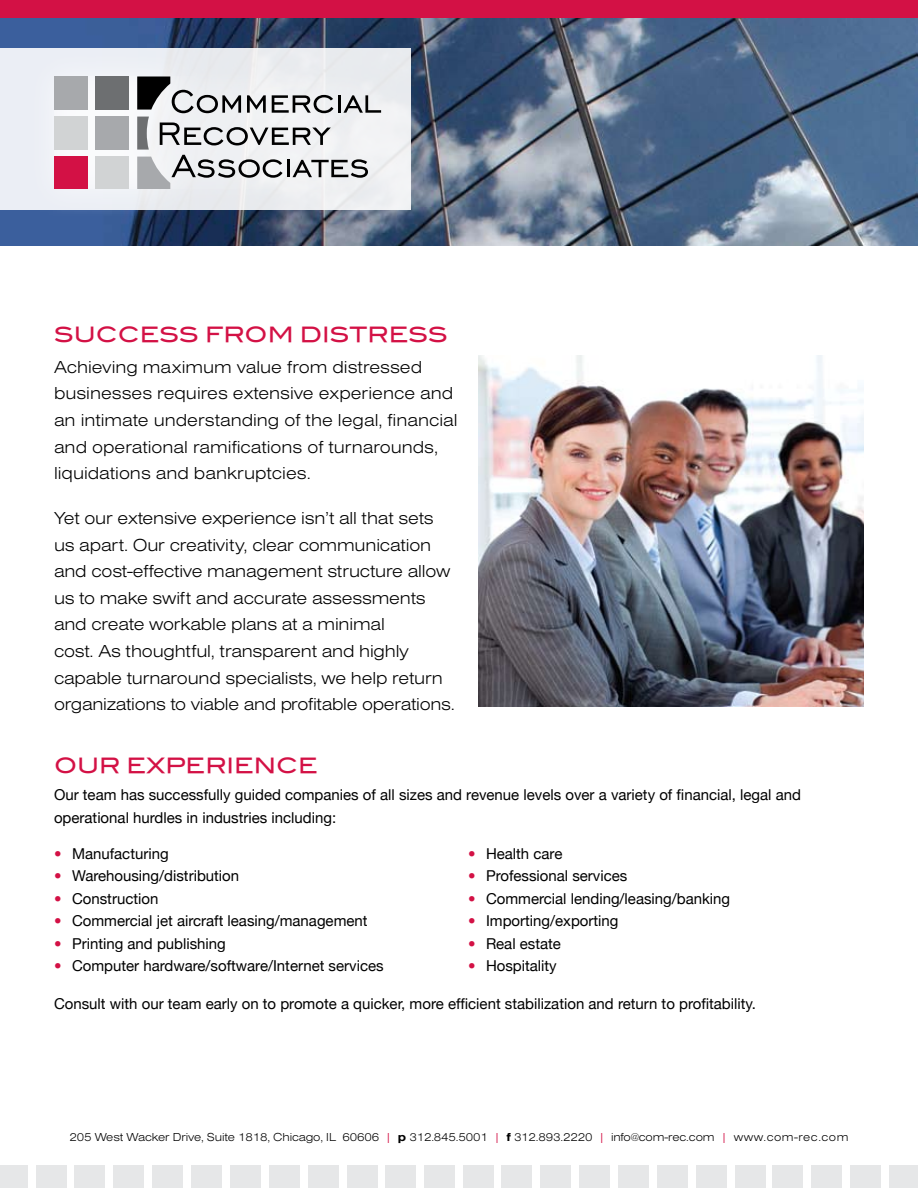
<style>
.page{position:relative;width:918px;height:1188px;background:#fff}
.page>*{position:absolute;margin:0;border:0;box-sizing:border-box;transform-origin:0 0}
.t1{font:21px "Blair Md ITCTT Medium";color:#d31145}
.t2{font:18px/26.5px "Sans Light Extended DTC";letter-spacing:-.01em;color:#000}
.t3{font:15px/22.5px "Helvetica Neue";color:#000}
.t4{font:12px "Sans Light Extended DTC";letter-spacing:-.01em;color:#000}
.s1{color:#d31145}
.s2{font-family:"Sans Extended Medium DTC"}
</style>
<div class="page">
<img style="left:0;top:18px;width:918px;height:228px">
<div style="left:0;top:48px;width:411px;height:162px;background:#ebeef5"></div>
<div style="left:22px;top:44px;width:406px;height:184px;background:#fff;opacity:.75"></div>
<div style="left:54px;top:76px;width:334px;height:113px;background:#fff"></div>
<div style="left:96px;top:157px;width:33px;height:32px;background:#d1d3d4"></div>
<div style="left:96px;top:117px;width:33px;height:33px;background:#a7a9ac"></div>
<div style="left:96px;top:76px;width:33px;height:34px;background:#6d6f71"></div>
<div style="left:54px;top:157px;width:33px;height:32px;background:#d31145"></div>
<div style="left:54px;top:117px;width:33px;height:33px;background:#d1d3d4"></div>
<div style="left:54px;top:76px;width:33px;height:34px;background:#a7a9ac"></div>
<svg style="left:137px;top:76px;width:244px;height:113px"></svg>
<div style="left:0;top:0;width:918px;height:18px;background:#d31145"></div>
<div style="left:0;top:1166px;width:27px;height:22px;background:#e6e7e8"></div>
<div style="left:36px;top:1166px;width:30px;height:22px;background:#e6e7e8"></div>
<div style="left:75px;top:1166px;width:30px;height:22px;background:#e6e7e8"></div>
<div style="left:114px;top:1166px;width:30px;height:22px;background:#e6e7e8"></div>
<div style="left:153px;top:1166px;width:30px;height:22px;background:#e6e7e8"></div>
<div style="left:191px;top:1166px;width:31px;height:22px;background:#e6e7e8"></div>
<div style="left:230px;top:1166px;width:31px;height:22px;background:#e6e7e8"></div>
<div style="left:269px;top:1166px;width:31px;height:22px;background:#e6e7e8"></div>
<div style="left:308px;top:1166px;width:30px;height:22px;background:#e6e7e8"></div>
<div style="left:347px;top:1166px;width:30px;height:22px;background:#e6e7e8"></div>
<div style="left:385px;top:1166px;width:30px;height:22px;background:#e6e7e8"></div>
<div style="left:424px;top:1166px;width:30px;height:22px;background:#e6e7e8"></div>
<div style="left:463px;top:1166px;width:30px;height:22px;background:#e6e7e8"></div>
<div style="left:502px;top:1166px;width:30px;height:22px;background:#e6e7e8"></div>
<div style="left:541px;top:1166px;width:30px;height:22px;background:#e6e7e8"></div>
<div style="left:579px;top:1166px;width:31px;height:22px;background:#e6e7e8"></div>
<div style="left:618px;top:1166px;width:31px;height:22px;background:#e6e7e8"></div>
<div style="left:657px;top:1166px;width:31px;height:22px;background:#e6e7e8"></div>
<div style="left:696px;top:1166px;width:30px;height:22px;background:#e6e7e8"></div>
<div style="left:735px;top:1166px;width:30px;height:22px;background:#e6e7e8"></div>
<div style="left:773px;top:1166px;width:30px;height:22px;background:#e6e7e8"></div>
<div style="left:812px;top:1166px;width:30px;height:22px;background:#e6e7e8"></div>
<div style="left:850px;top:1166px;width:31px;height:22px;background:#e6e7e8"></div>
<div style="left:889px;top:1166px;width:29px;height:22px;background:#e6e7e8"></div>
<img style="left:478px;top:356px;width:386px;height:350px">
<p class="t1" style="left:54px;top:317px;width:395px">SUCCESS FROM DISTRESS</p>
<p class="t2" style="left:54px;top:354px;width:405px">Achieving maximum value from distressed businesses requires extensive experience and an intimate understanding of the legal, financial and operational ramifications of turnarounds, liquidations and bankruptcies.</p>
<p class="t2" style="left:54px;top:505px;width:402px">Yet our extensive experience isn’t all that sets us apart. Our creativity, clear communication and cost-effective management structure allow us to make swift and accurate assessments and create workable plans at a minimal<br>cost. As thoughtful, transparent and highly capable turnaround specialists, we help return organizations to viable and profitable operations.</p>
<p class="t1" style="left:54px;top:749px;width:44px">OUR</p>
<p class="t1" style="left:127px;top:749px;width:77px">EXPERIE</p>
<p class="t1" style="left:254px;top:749px;width:43px">NCE</p>
<p class="t3" style="left:54px;top:784px;width:749px">Our team has successfully guided companies of all sizes and revenue levels over a variety of financial, legal and operational hurdles in industries including:</p>
<p class="t3" style="left:54px;top:842px;width:116px"><span class="s1">•</span> Manufacturing</p>
<p class="t3" style="left:54px;top:864px;width:187px"><span class="s1">•</span> Warehousing/distribution</p>
<p class="t3" style="left:54px;top:887px;width:106px"><span class="s1">•</span> Construction</p>
<p class="t3" style="left:54px;top:909px;width:315px"><span class="s1">•</span> Commercial jet aircraft leasing/management</p>
<p class="t3" style="left:54px;top:932px;width:173px"><span class="s1">•</span> Printing and publishing</p>
<p class="t3" style="left:54px;top:954px;width:331px"><span class="s1">•</span> Computer hardware/software/Internet services</p>
<p class="t3" style="left:468px;top:842px;width:96px"><span class="s1">•</span> Health care</p>
<p class="t3" style="left:468px;top:864px;width:161px"><span class="s1">•</span> Professional services</p>
<p class="t3" style="left:468px;top:887px;width:264px"><span class="s1">•</span> Commercial lending/leasing/banking</p>
<p class="t3" style="left:468px;top:909px;width:152px"><span class="s1">•</span> Importing/exporting</p>
<p class="t3" style="left:468px;top:932px;width:94px"><span class="s1">•</span> Real estate</p>
<p class="t3" style="left:468px;top:954px;width:90px"><span class="s1">•</span> Hospitality</p>
<p class="t3" style="left:54px;top:992px;width:704px">Consult with our team early on to promote a quicker, more efficient stabilization and return to profitability.</p>
<p class="t4" style="left:70px;top:1130px;width:780px">205 West Wacker Drive, Suite 1818, Chicago, IL 60606 <span class="s1">|</span> <span class="s2">p</span> 312.845.5001 <span class="s1">|</span> <span class="s2">f</span> 312.893.2220 <span class="s1">|</span> info@com-rec.com <span class="s1">|</span> www.com-rec.com</p>
</div>
